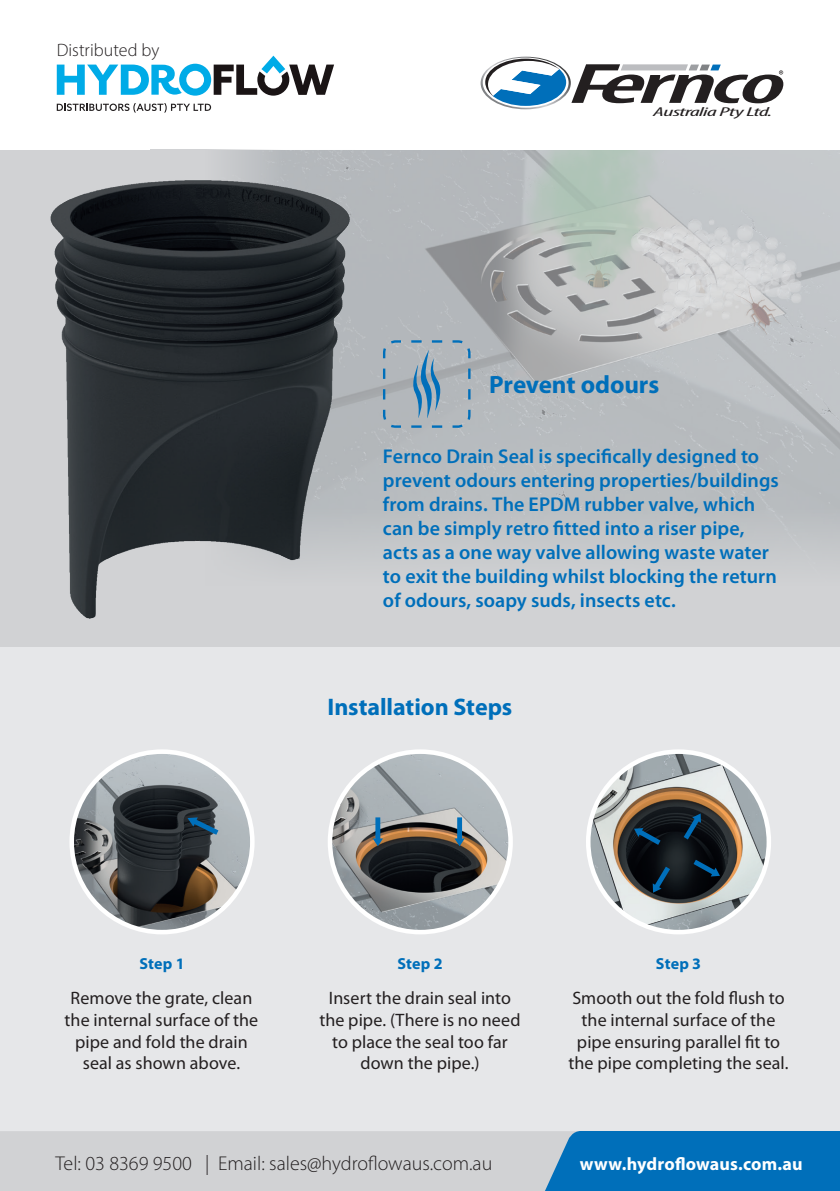
<style>
.page{position:relative;width:840px;height:1191px;background:#fff}
.page>*{position:absolute;margin:0;border:0;box-sizing:border-box;transform-origin:0 0}
.t1{font:700 25px "Myriad Pro";letter-spacing:-.005em;color:#006fba}
.t2{font:700 24px "Myriad Pro";letter-spacing:-.005em;color:#006fba}
.t3{font:600 20px/24px "Myriad Pro";color:#006fba}
.t4{font:300 20px "Myriad Pro";color:#231f20}
.t5{font:18px/21.6px "Myriad Pro";letter-spacing:.005em;color:#231f20;text-align:center}
.t6{font:700 18px "Myriad Pro";letter-spacing:.005em;color:#fff}
.t7{font:300 18px "Myriad Pro";letter-spacing:.005em;color:#231f20}
.t8{font:700 16px "Myriad Pro";letter-spacing:.01em;color:#006fba}
.t9{font:italic condensed 12.8px "Myriad Pro";letter-spacing:-.025em;color:#231f20;scale:2 1}
</style>
<div class="page">
<div style="left:0;top:149px;width:839px;height:554px;background:#d1d2d4"></div>
<img style="left:354px;top:149px;width:485px;height:287px">
<div style="left:0;top:647px;width:839px;height:544px;background:#e6e7e9"></div>
<img style="left:72px;top:751px;width:180px;height:181px;border-radius:90px">
<div style="left:69px;top:749px;width:185px;height:185px;border:5px solid #fff;border-radius:50%"></div>
<svg style="left:187px;top:817px;width:31px;height:17px"></svg>
<img style="left:330px;top:751px;width:180px;height:181px;border-radius:90px">
<div style="left:327px;top:749px;width:185px;height:185px;border:5px solid #fff;border-radius:50%"></div>
<svg style="left:372px;top:817px;width:11px;height:29px"></svg>
<svg style="left:454px;top:817px;width:10px;height:29px"></svg>
<img style="left:588px;top:751px;width:180px;height:181px;border-radius:90px">
<div style="left:585px;top:749px;width:185px;height:185px;border:5px solid #fff;border-radius:50%"></div>
<svg style="left:693px;top:859px;width:26px;height:17px"></svg>
<svg style="left:683px;top:813px;width:17px;height:26px"></svg>
<svg style="left:633px;top:828px;width:27px;height:17px"></svg>
<svg style="left:652px;top:866px;width:17px;height:26px"></svg>
<svg style="left:224px;top:149px;width:130px;height:17px;fill:#b7bbbe"></svg>
<div style="left:0;top:1131px;width:517px;height:60px;background:#d1d2d4"></div>
<svg style="left:480px;top:57px;width:302px;height:52px"></svg>
<svg style="left:57px;top:56px;width:277px;height:40px"></svg>
<svg style="left:57px;top:103px;width:154px;height:10px"></svg>
<svg style="left:390px;top:339px;width:81px;height:90px;background:#9dadb9"></svg>
<div style="left:0;top:436px;width:839px;height:204px;background:linear-gradient(to bottom,#b3b8bb,#d5d6d7)"></div>
<img style="left:18px;top:166px;width:372px;height:465px">
<svg style="left:517px;top:1131px;width:322px;height:60px;background:#1b7cbd"></svg>
<p class="t7" style="left:57px;top:39px;width:104px">Distributed by</p>
<p class="t9" style="left:653px;top:104px;width:61px">Australia Pty Ltd.</p>
<p class="t1" style="left:489px;top:369px;width:172px">Prevent odours</p>
<p class="t3" style="left:383px;top:443px;width:397px">Fernco Drain Seal is specifically designed to prevent odours entering properties/buildings from drains. The EPDM rubber valve, which can be simply retro fitted into a riser pipe, acts as a one way valve allowing waste water to exit the building whilst blocking the return of odours, soapy suds, insects etc.</p>
<p class="t2" style="left:327px;top:691px;width:186px">Installation Steps</p>
<p class="t8" style="left:139px;top:953px;width:47px">Step 1</p>
<p class="t5" style="left:65px;top:987px;width:195px">Remove the grate, clean the internal surface of the pipe and fold the drain seal as shown above.</p>
<p class="t8" style="left:397px;top:953px;width:47px">Step 2</p>
<p class="t5" style="left:319px;top:987px;width:203px">Insert the drain seal into the pipe. (There is no need to place the seal too far down the pipe.)</p>
<p class="t8" style="left:655px;top:952px;width:47px">Step 3</p>
<p class="t5" style="left:568px;top:987px;width:221px">Smooth out the fold flush to the internal surface of the pipe ensuring parallel fit to the pipe completing the seal.</p>
<p class="t4" style="left:56px;top:1151px;width:438px">Tel: 03 8369 9500 | Email: sales@hydroflowaus.com.au</p>
<p class="t6" style="left:579px;top:1152px;width:224px">www.hydroflowaus.com.au</p>
</div>
